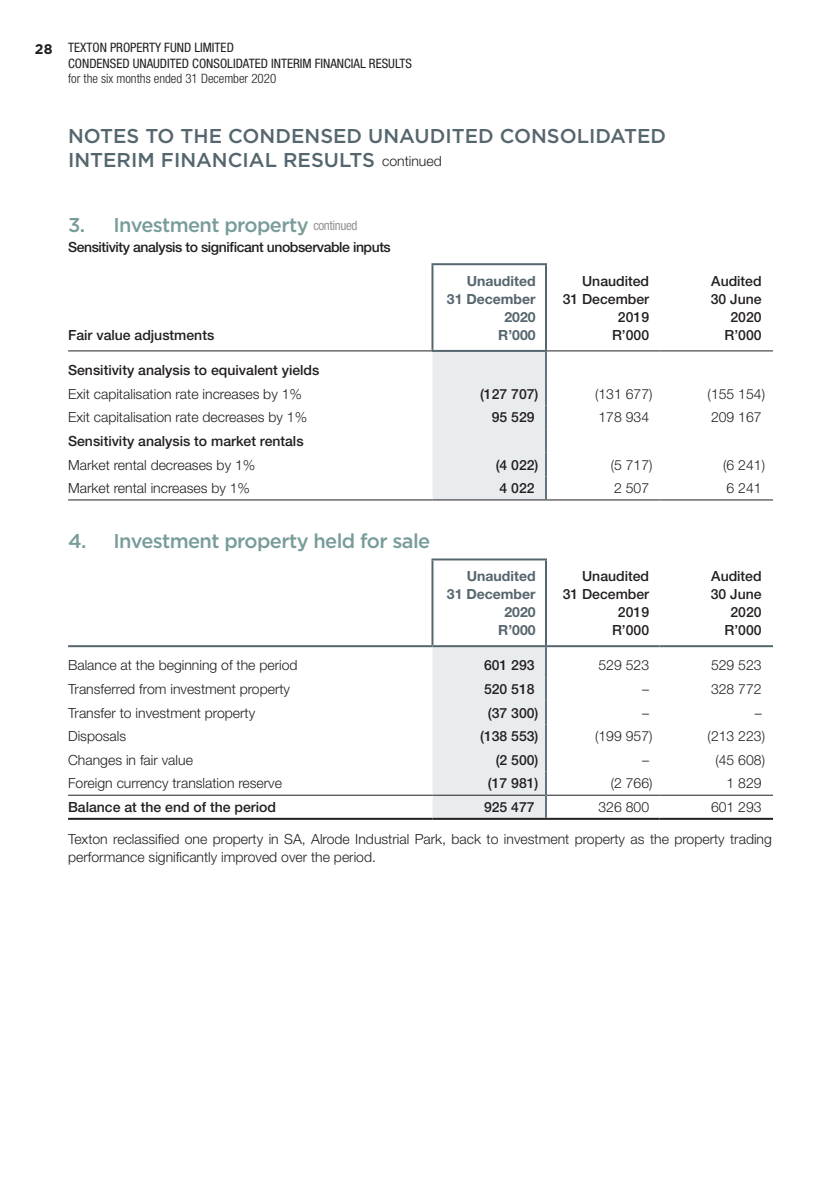
<style>
.page{position:relative;width:840px;height:1191px;background:#fff}
.page>*{position:absolute;margin:0;border:0;box-sizing:border-box;transform-origin:0 0}
._2020_fin_continued{font:500 20px/24px "Gotham";color:#56666e}
._2021_Head_1_aj{font:500 20px "Gotham";letter-spacing:-.03em;color:#779c9a}
._2021_Fin_Body_aj{font:300 14px "Helvetica Neue LT Std";color:#231f20}
._2021_body{font:300 14px/18px "Helvetica Neue LT Std";color:#231f20}
._2021_Fin_Body_aj-2{font:500 14px "Helvetica Neue LT Std";color:#231f20}
._2020_Light_fig_20mm{font:300 14px "Helvetica Neue LT Std";color:#231f20}
._2020_Light_fig_20mm-2{font:500 14px "Helvetica Neue LT Std";color:#231f20}
._2020_Bold_fig_20mm{font:500 14px "Helvetica Neue LT Std";color:#231f20}
._2021_fin_current_ye{font:700 14px "Helvetica Neue LT Std";color:#56666e}
._2021_Head_3_aj{font:500 14px "Helvetica Neue LT Std";letter-spacing:-.03em;color:#231f20}
.t1{font:condensed 13px/16px "Helvetica Neue LT Std";color:#231f20}
.t2{font:300 condensed 13px "Helvetica Neue LT Std";color:#231f20}
.s1{font-family:"Gotham";font-weight:700;font-stretch:normal;font-size:14px}
.s2{font-family:"Helvetica Neue LT Std";font-weight:300;font-size:14px;color:#231f20}
.s3{font-family:"Helvetica Neue LT Std";font-weight:400;font-stretch:condensed;font-size:13px;color:#939598}
</style>
<div class="page">
<div style="left:432px;top:352px;width:112px;height:147px;background:#e9ecef"></div>
<hr style="left:68px;top:499px;width:364px;height:1px;background:#231f20">
<hr style="left:432px;top:499px;width:113px;height:1px;background:#231f20">
<hr style="left:545px;top:499px;width:114px;height:1px;background:#231f20">
<hr style="left:659px;top:499px;width:113px;height:1px;background:#231f20">
<hr style="left:431px;top:263px;width:115px;height:2px;background:#56666e">
<hr style="left:431px;top:265px;width:2px;height:85px;background:#56666e">
<hr style="left:431px;top:350px;width:115px;height:2px;background:#56666e">
<hr style="left:544px;top:265px;width:2px;height:85px;background:#56666e">
<hr style="left:544px;top:352px;width:2px;height:30px;background:#64747c">
<hr style="left:544px;top:382px;width:2px;height:23px;background:#64747c">
<hr style="left:544px;top:405px;width:2px;height:24px;background:#64747c">
<hr style="left:544px;top:429px;width:2px;height:24px;background:#64747c">
<hr style="left:544px;top:453px;width:2px;height:23px;background:#64747c">
<hr style="left:544px;top:476px;width:2px;height:23px;background:#64747c">
<hr style="left:68px;top:350px;width:363px;height:1px;background:#231f20">
<hr style="left:546px;top:350px;width:113px;height:1px;background:#231f20">
<hr style="left:659px;top:350px;width:113px;height:1px;background:#231f20">
<div style="left:432px;top:647px;width:112px;height:171px;background:#e9ecef"></div>
<hr style="left:68px;top:794px;width:364px;height:1px;background:#231f20">
<hr style="left:432px;top:794px;width:112px;height:1px;background:#231f20">
<hr style="left:546px;top:794px;width:113px;height:1px;background:#231f20">
<hr style="left:659px;top:794px;width:113px;height:1px;background:#231f20">
<hr style="left:68px;top:818px;width:364px;height:2px;background:#231f20">
<hr style="left:432px;top:818px;width:113px;height:2px;background:#231f20">
<hr style="left:545px;top:818px;width:114px;height:2px;background:#231f20">
<hr style="left:659px;top:818px;width:113px;height:2px;background:#231f20">
<hr style="left:431px;top:558px;width:115px;height:2px;background:#56666e">
<hr style="left:431px;top:560px;width:2px;height:85px;background:#56666e">
<hr style="left:68px;top:645px;width:364px;height:2px;background:#56666e">
<hr style="left:432px;top:645px;width:113px;height:2px;background:#56666e">
<hr style="left:545px;top:645px;width:114px;height:2px;background:#56666e">
<hr style="left:659px;top:645px;width:113px;height:2px;background:#56666e">
<hr style="left:544px;top:560px;width:2px;height:85px;background:#56666e">
<hr style="left:544px;top:647px;width:2px;height:30px;background:#64747c">
<hr style="left:544px;top:677px;width:2px;height:24px;background:#64747c">
<hr style="left:544px;top:701px;width:2px;height:23px;background:#64747c">
<hr style="left:544px;top:724px;width:2px;height:24px;background:#64747c">
<hr style="left:544px;top:748px;width:2px;height:23px;background:#64747c">
<hr style="left:544px;top:771px;width:2px;height:24px;background:#64747c">
<hr style="left:544px;top:795px;width:2px;height:23px;background:#64747c">
<p class="t1" style="left:68px;top:40px;width:345px;text-indent:-33px"><span class="s1">28</span> TEXTON PROPERTY FUND LIMITED<br>CONDENSED UNAUDITED CONSOLIDATED INTERIM FINANCIAL RESULTS</p>
<p class="t2" style="left:68px;top:71px;width:210px">for the six months ended 31 December 2020</p>
<p class="_2020_fin_continued" style="left:68px;top:124px;width:599px">NOTES TO THE CONDENSED UNAUDITED CONSOLIDATED<br>INTERIM FINANCIAL RESULTS <span class="s2">continued</span></p>
<p class="_2021_Head_1_aj" style="left:68px;top:211px;width:291px">3. Investment property <span class="s3">continued</span></p>
<p class="_2021_Head_3_aj" style="left:68px;top:239px;width:324px">Sensitivity analysis to significant unobservable inputs</p>
<p class="_2021_Fin_Body_aj-2" style="left:68px;top:326px;width:148px">Fair value adjustments</p>
<p class="_2021_fin_current_ye" style="left:466px;top:272px;width:70px">Unaudited</p>
<p class="_2021_fin_current_ye" style="left:446px;top:290px;width:90px">31 December</p>
<p class="_2021_fin_current_ye" style="left:504px;top:308px;width:33px">2020</p>
<p class="_2021_fin_current_ye" style="left:498px;top:326px;width:39px">R’000</p>
<p class="_2020_Light_fig_20mm-2" style="left:582px;top:272px;width:68px">Unaudited</p>
<p class="_2020_Light_fig_20mm-2" style="left:562px;top:290px;width:88px">31 December</p>
<p class="_2020_Light_fig_20mm-2" style="left:617px;top:308px;width:33px">2019</p>
<p class="_2020_Light_fig_20mm-2" style="left:611px;top:326px;width:39px">R’000</p>
<p class="_2020_Light_fig_20mm-2" style="left:711px;top:272px;width:52px">Audited</p>
<p class="_2020_Light_fig_20mm-2" style="left:710px;top:290px;width:52px">30 June</p>
<p class="_2020_Light_fig_20mm-2" style="left:730px;top:308px;width:33px">2020</p>
<p class="_2020_Light_fig_20mm-2" style="left:724px;top:326px;width:39px">R’000</p>
<p class="_2021_Fin_Body_aj-2" style="left:68px;top:362px;width:253px">Sensitivity analysis to equivalent yields</p>
<p class="_2021_Fin_Body_aj" style="left:68px;top:385px;width:235px">Exit capitalisation rate increases by 1%</p>
<p class="_2020_Bold_fig_20mm" style="left:480px;top:385px;width:60px">(127 707)</p>
<p class="_2020_Light_fig_20mm" style="left:594px;top:385px;width:59px">(131 677)</p>
<p class="_2020_Light_fig_20mm" style="left:707px;top:385px;width:59px">(155 154)</p>
<p class="_2021_Fin_Body_aj" style="left:68px;top:409px;width:240px">Exit capitalisation rate decreases by 1%</p>
<p class="_2020_Bold_fig_20mm" style="left:491px;top:409px;width:44px">95 529</p>
<p class="_2020_Light_fig_20mm" style="left:598px;top:409px;width:52px">178 934</p>
<p class="_2020_Light_fig_20mm" style="left:710px;top:409px;width:52px">209 167</p>
<p class="_2021_Fin_Body_aj-2" style="left:68px;top:432px;width:237px">Sensitivity analysis to market rentals</p>
<p class="_2021_Fin_Body_aj" style="left:68px;top:456px;width:188px">Market rental decreases by 1%</p>
<p class="_2020_Bold_fig_20mm" style="left:495px;top:456px;width:44px">(4 022)</p>
<p class="_2020_Light_fig_20mm" style="left:610px;top:456px;width:43px">(5 717)</p>
<p class="_2020_Light_fig_20mm" style="left:722px;top:456px;width:43px">(6 241)</p>
<p class="_2021_Fin_Body_aj" style="left:68px;top:479px;width:183px">Market rental increases by 1%</p>
<p class="_2020_Bold_fig_20mm" style="left:499px;top:480px;width:37px">4 022</p>
<p class="_2020_Light_fig_20mm" style="left:613px;top:479px;width:37px">2 507</p>
<p class="_2020_Light_fig_20mm" style="left:726px;top:479px;width:37px">6 241</p>
<p class="_2021_Head_1_aj" style="left:68px;top:527px;width:363px">4. Investment property held for sale</p>
<p class="_2021_fin_current_ye" style="left:466px;top:567px;width:70px">Unaudited</p>
<p class="_2021_fin_current_ye" style="left:446px;top:585px;width:90px">31 December</p>
<p class="_2021_fin_current_ye" style="left:504px;top:603px;width:33px">2020</p>
<p class="_2021_fin_current_ye" style="left:498px;top:621px;width:39px">R’000</p>
<p class="_2020_Light_fig_20mm-2" style="left:582px;top:567px;width:68px">Unaudited</p>
<p class="_2020_Light_fig_20mm-2" style="left:562px;top:585px;width:88px">31 December</p>
<p class="_2020_Light_fig_20mm-2" style="left:617px;top:603px;width:33px">2019</p>
<p class="_2020_Light_fig_20mm-2" style="left:611px;top:621px;width:39px">R’000</p>
<p class="_2020_Light_fig_20mm-2" style="left:711px;top:567px;width:52px">Audited</p>
<p class="_2020_Light_fig_20mm-2" style="left:710px;top:585px;width:52px">30 June</p>
<p class="_2020_Light_fig_20mm-2" style="left:730px;top:603px;width:33px">2020</p>
<p class="_2020_Light_fig_20mm-2" style="left:724px;top:621px;width:39px">R’000</p>
<p class="_2021_Fin_Body_aj" style="left:68px;top:657px;width:231px">Balance at the beginning of the period</p>
<p class="_2020_Bold_fig_20mm" style="left:483px;top:657px;width:52px">601 293</p>
<p class="_2020_Light_fig_20mm" style="left:598px;top:657px;width:52px">529 523</p>
<p class="_2020_Light_fig_20mm" style="left:710px;top:657px;width:52px">529 523</p>
<p class="_2021_Fin_Body_aj" style="left:68px;top:680px;width:223px">Transferred from investment property</p>
<p class="_2020_Bold_fig_20mm" style="left:483px;top:680px;width:52px">520 518</p>
<p class="_2020_Light_fig_20mm" style="left:641px;top:680px;width:8px">–</p>
<p class="_2020_Light_fig_20mm" style="left:710px;top:680px;width:52px">328 772</p>
<p class="_2021_Fin_Body_aj" style="left:68px;top:704px;width:188px">Transfer to investment property</p>
<p class="_2020_Bold_fig_20mm" style="left:487px;top:704px;width:52px">(37 300)</p>
<p class="_2020_Light_fig_20mm" style="left:641px;top:704px;width:8px">–</p>
<p class="_2020_Light_fig_20mm" style="left:754px;top:704px;width:8px">–</p>
<p class="_2021_Fin_Body_aj" style="left:68px;top:727px;width:60px">Disposals</p>
<p class="_2020_Bold_fig_20mm" style="left:480px;top:728px;width:60px">(138 553)</p>
<p class="_2020_Light_fig_20mm" style="left:594px;top:727px;width:59px">(199 957)</p>
<p class="_2020_Light_fig_20mm" style="left:707px;top:727px;width:59px">(213 223)</p>
<p class="_2021_Fin_Body_aj" style="left:68px;top:751px;width:126px">Changes in fair value</p>
<p class="_2020_Bold_fig_20mm" style="left:495px;top:751px;width:44px">(2 500)</p>
<p class="_2020_Light_fig_20mm" style="left:641px;top:751px;width:8px">–</p>
<p class="_2020_Light_fig_20mm" style="left:715px;top:751px;width:51px">(45 608)</p>
<p class="_2021_Fin_Body_aj" style="left:68px;top:775px;width:215px">Foreign currency translation reserve</p>
<p class="_2020_Bold_fig_20mm" style="left:487px;top:775px;width:52px">(17 981)</p>
<p class="_2020_Light_fig_20mm" style="left:610px;top:775px;width:43px">(2 766)</p>
<p class="_2020_Light_fig_20mm" style="left:726px;top:775px;width:37px">1 829</p>
<p class="_2021_Fin_Body_aj-2" style="left:68px;top:798px;width:209px">Balance at the end of the period</p>
<p class="_2020_Bold_fig_20mm" style="left:483px;top:798px;width:52px">925 477</p>
<p class="_2020_Light_fig_20mm" style="left:598px;top:798px;width:52px">326 800</p>
<p class="_2020_Light_fig_20mm" style="left:710px;top:798px;width:52px">601 293</p>
<p class="_2021_body" style="left:68px;top:829px;width:705px">Texton reclassified one property in SA, Alrode Industrial Park, back to investment property as the property trading performance significantly improved over the period.</p>
</div>
